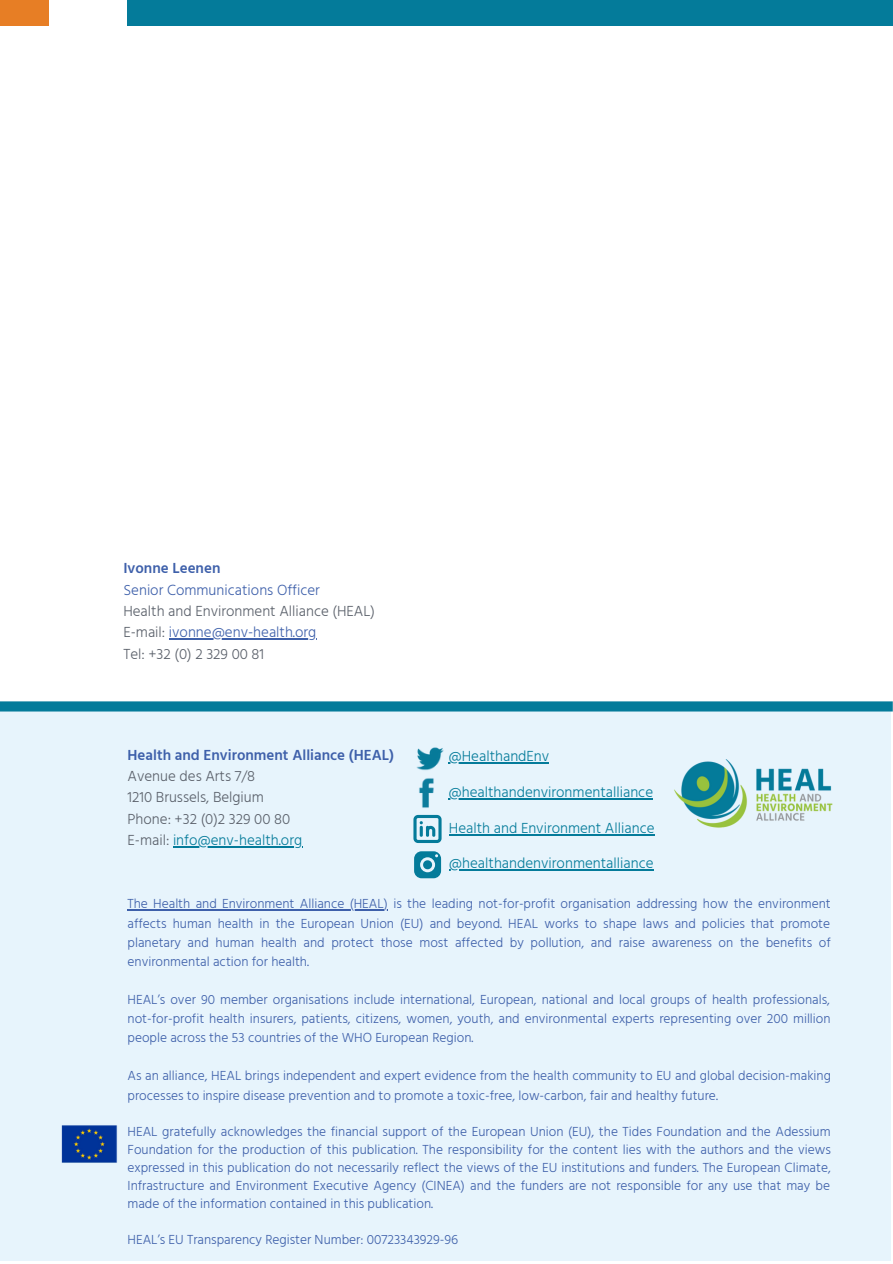
<style>
.page{position:relative;width:893px;height:1264px;background:#fff}
.page>*{position:absolute;margin:0;border:0;box-sizing:border-box;transform-origin:0 0}
.t1{font:300 15px/21.3px "Hind Madurai";color:#5a606a}
.t2{font:300 15px "Hind Madurai";color:#047b9a}
.t3{font:600 15px "Hind Madurai";color:#3e60aa}
.t4{font:300 15px "Hind Madurai";color:#3e60aa}
.t5{font:300 13.5px/19px "Hind Madurai";color:#3e60aa;text-align:justify}
.s1{color:#3e60aa}
.s2{color:#047b9a}
</style>
<div class="page">
<div style="left:127px;top:0;width:765px;height:25px;background:#047b9a"></div>
<div style="left:0;top:0;width:49px;height:25px;background:#e77e25"></div>
<div style="left:0;top:708px;width:891px;height:552px;background:#e7f4fc"></div>
<img style="left:674px;top:759px;width:159px;height:69px">
<img style="left:61px;top:1125px;width:57px;height:38px">
<hr style="left:127px;top:909px;width:257px;height:1px;background:#3e60aa">
<div style="left:0;top:701px;width:892px;height:10px;background:#047b9a"></div>
<hr style="left:169px;top:638px;width:147px;height:1px;background:#3e60aa">
<img style="left:416px;top:747px;width:28px;height:24px">
<img style="left:419px;top:778px;width:15px;height:30px">
<svg style="left:413px;top:815px;width:28px;height:28px"></svg>
<svg style="left:414px;top:851px;width:27px;height:27px"></svg>
<hr style="left:173px;top:846px;width:129px;height:1px;background:#047b9a">
<hr style="left:448px;top:762px;width:101px;height:1px;background:#047b9a">
<hr style="left:448px;top:798px;width:205px;height:1px;background:#047b9a">
<hr style="left:449px;top:834px;width:205px;height:1px;background:#047b9a">
<hr style="left:449px;top:869px;width:204px;height:1px;background:#047b9a">
<p class="t3" style="left:123px;top:558px;width:99px">Ivonne Leenen</p>
<p class="t4" style="left:123px;top:580px;width:198px">Senior Communications Officer</p>
<p class="t1" style="left:123px;top:601px;width:253px">Health and Environment Alliance (HEAL)<br>E-mail: <span class="s1">ivonne@env-health.org<br></span>Tel: +32 (0) 2 329 00 81</p>
<p class="t3" style="left:127px;top:744px;width:268px">Health and Environment Alliance (HEAL)</p>
<p class="t1" style="left:127px;top:766px;width:176px">Avenue des Arts 7/8<br>1210 Brussels, Belgium<br>Phone: +32 (0)2 329 00 80<br>E-mail: <span class="s2">info@env-health.org</span></p>
<p class="t2" style="left:448px;top:746px;width:102px">@HealthandEnv</p>
<p class="t2" style="left:448px;top:782px;width:206px">@healthandenvironmentalliance</p>
<p class="t2" style="left:449px;top:818px;width:207px">Health and Environment Alliance</p>
<p class="t2" style="left:449px;top:853px;width:206px">@healthandenvironmentalliance</p>
<p class="t5" style="left:127px;top:894px;width:704px">The Health and Environment Alliance (HEAL) is the leading not-for-profit organisation addressing how the environment affects human health in the European Union (EU) and beyond. HEAL works to shape laws and policies that promote planetary and human health and protect those most affected by pollution, and raise awareness on the benefits of environmental action for health.</p>
<p class="t5" style="left:127px;top:990px;width:704px">HEAL’s over 90 member organisations include international, European, national and local groups of health professionals, not-for-profit health insurers, patients, citizens, women, youth, and environmental experts representing over 200 million people across the 53 countries of the WHO European Region.</p>
<p class="t5" style="left:127px;top:1066px;width:705px">As an alliance, HEAL brings independent and expert evidence from the health community to EU and global decision-making processes to inspire disease prevention and to promote a toxic-free, low-carbon, fair and healthy future.</p>
<p class="t5" style="left:127px;top:1122px;width:705px;line-height:18px">HEAL gratefully acknowledges the financial support of the European Union (EU), the Tides Foundation and the Adessium Foundation for the production of this publication. The responsibility for the content lies with the authors and the views expressed in this publication do not necessarily reflect the views of the EU institutions and funders. The European Climate, Infrastructure and Environment Executive Agency (CINEA) and the funders are not responsible for any use that may be made of the information contained in this publication.</p>
<p class="t5" style="left:127px;top:1229px;width:332px">HEAL’s EU Transparency Register Number: 00723343929-96</p>
</div>
